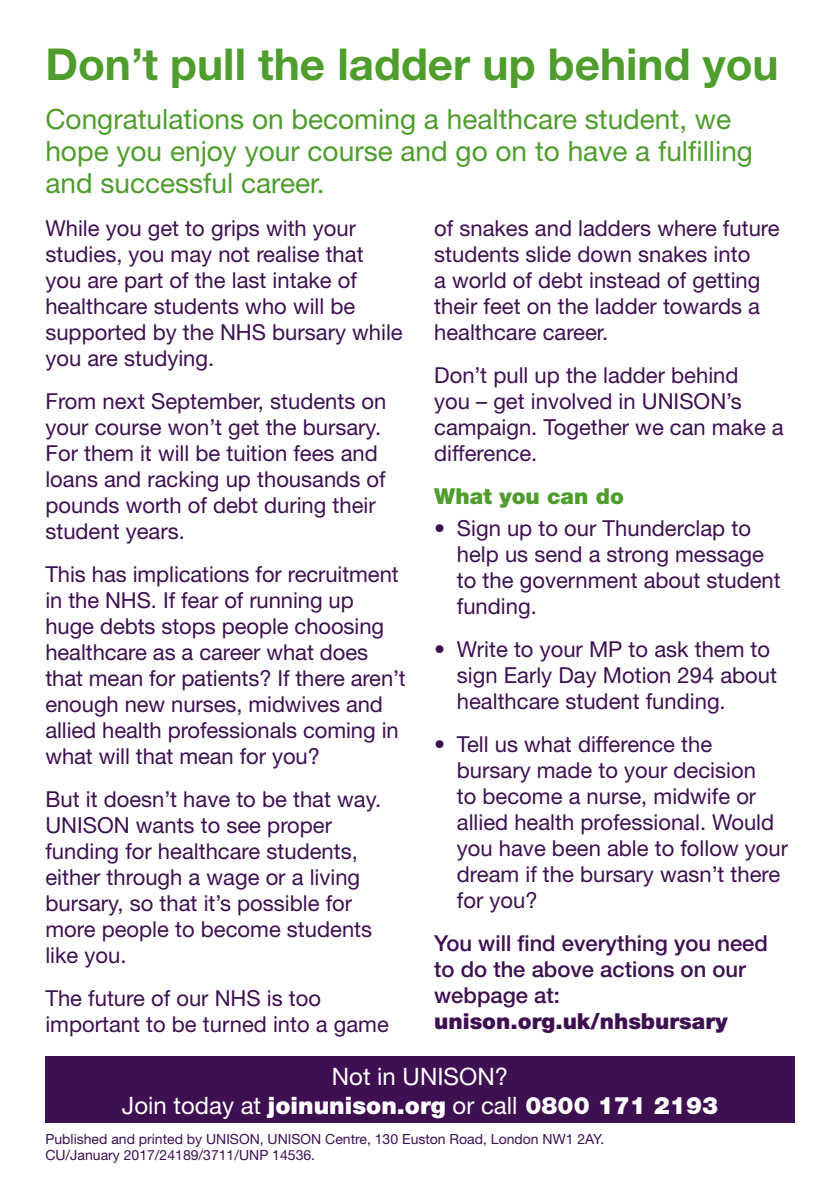
<style>
.page{position:relative;width:840px;height:1191px;background:#fff}
.page>*{position:absolute;margin:0;border:0;box-sizing:border-box;transform-origin:0 0}
.t1{font:700 44px "Helvetica Neue";color:#4e9d2d}
.t2{font:28px/32px "Helvetica Neue";color:#4e9d2d}
.t3{font:24px/28.8px "Helvetica Neue";color:#fff;text-align:center}
.t4{font:22px/26px "Helvetica Neue";color:#3e1051}
.t5{font:500 22px/26px "Helvetica Neue";color:#3e1051}
.t6{font:900 22px "Helvetica Neue";color:#3e1051}
.t7{font:900 22px "Helvetica Neue";color:#4e9d2d}
.t8{font:14px/16px "Helvetica Neue";color:#3e1051}
.s1{font-weight:900}
</style>
<div class="page">
<div style="left:45px;top:1056px;width:749px;height:67px;background:#3e1051"></div>
<h1 class="t1" style="left:45px;top:37px;width:734px">Don’t pull the ladder up behind you</h1>
<p class="t2" style="left:45px;top:102px;width:708px">Congratulations on becoming a healthcare student, we hope you enjoy your course and go on to have a fulfilling and successful career.</p>
<p class="t4" style="left:45px;top:215px;width:358px">While you get to grips with your studies, you may not realise that you are part of the last intake of healthcare students who will be supported by the NHS bursary while you are studying.</p>
<p class="t4" style="left:45px;top:388px;width:342px">From next September, students on your course won’t get the bursary.<br>For them it will be tuition fees and loans and racking up thousands of pounds worth of debt during their student years.</p>
<p class="t4" style="left:45px;top:561px;width:361px">This has implications for recruitment in the NHS. If fear of running up huge debts stops people choosing healthcare as a career what does that mean for patients? If there aren’t enough new nurses, midwives and allied health professionals coming in what will that mean for you?</p>
<p class="t4" style="left:45px;top:786px;width:337px">But it doesn’t have to be that way.<br>UNISON wants to see proper funding for healthcare students, either through a wage or a living bursary, so that it’s possible for more people to become students like you.</p>
<p class="t4" style="left:45px;top:985px;width:345px">The future of our NHS is too important to be turned into a game</p>
<p class="t4" style="left:434px;top:215px;width:347px">of snakes and ladders where future students slide down snakes into<br>a world of debt instead of getting their feet on the ladder towards a healthcare career.</p>
<p class="t4" style="left:434px;top:362px;width:351px">Don’t pull up the ladder behind<br>you – get involved in UNISON’s campaign. Together we can make a difference.</p>
<p class="t7" style="left:434px;top:483px;width:191px">What you can do</p>
<p class="t4" style="left:456px;top:514px;width:325px;text-indent:-23px">• Sign up to our Thunderclap to help us send a strong message to the government about student funding.</p>
<p class="t4" style="left:456px;top:635px;width:321px;text-indent:-23px">• Write to your MP to ask them to sign Early Day Motion 294 about healthcare student funding.</p>
<p class="t4" style="left:456px;top:730px;width:332px;text-indent:-23px">• Tell us what difference the bursary made to your decision<br>to become a nurse, midwife or allied health professional. Would you have been able to follow your dream if the bursary wasn’t there for you?</p>
<p class="t5" style="left:434px;top:930px;width:335px">You will find everything you need to do the above actions on our webpage at:</p>
<p class="t6" style="left:434px;top:1008px;width:295px">unison.org.uk/nhsbursary</p>
<p class="t3" style="left:122px;top:1061px;width:597px">Not in UNISON?<br>Join today at <span class="s1">joinunison.org</span> or call <span class="s1">0800 171 2193</span></p>
<p class="t8" style="left:45px;top:1130px;width:560px">Published and printed by UNISON, UNISON Centre, 130 Euston Road, London NW1 2AY.<br>CU/January 2017/24189/3711/UNP 14536.</p>
</div>
